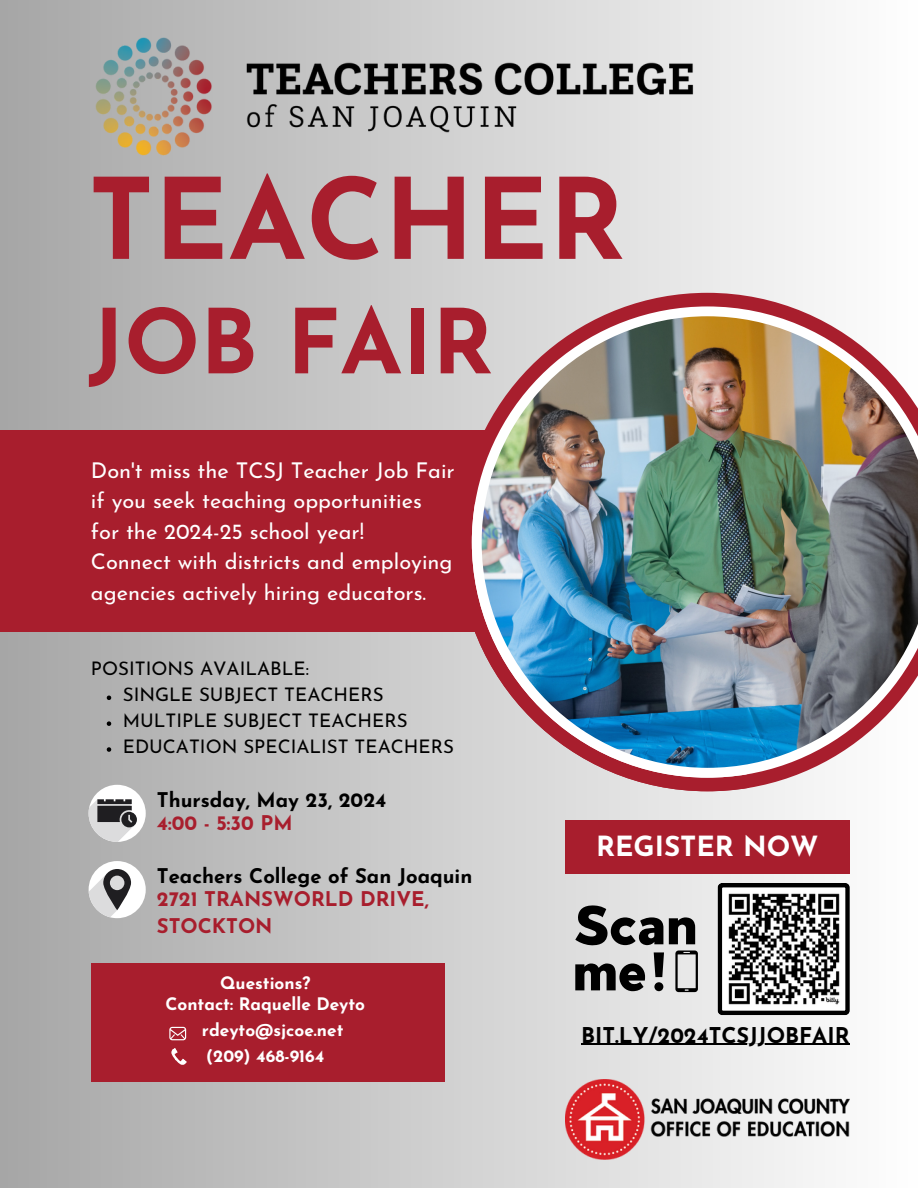
<style>
.page{position:relative;width:918px;height:1188px;background:#fff}
.page>*{position:absolute;margin:0;border:0;box-sizing:border-box;transform-origin:0 0}
.t1{font:700 111.75px "Josefin Sans";color:#a81e2d}
.t2{font:700 89.25px "Josefin Sans";color:#a81e2d}
.t3{font:700 27.75px "Josefin Sans";color:#fff}
.t4{font:21.75px/30.3px "Josefin Sans";color:#fff}
.t5{font:700 21.75px "Josefin Sans";color:#000}
.t6{font:700 20.25px "Josefin Sans";color:#000}
.t7{font:700 20.25px/27.5px "Josefin Sans";color:#a81e2d}
.t8{font:18.75px "Josefin Sans";color:#000}
.t9{font:700 17.25px "Josefin Sans";color:#fff}
</style>
<div class="page">
<div style="left:0;top:0;width:918px;height:1188px;background:linear-gradient(to right,#a6a5a5,#fefefe)"></div>
<div style="left:0;top:431px;width:823px;height:201px;background:#a81e2d"></div>
<svg style="left:458px;top:293px;width:460px;height:498px;fill:#d9d9d9"></svg>
<svg style="left:458px;top:427px;width:422px;height:364px"></svg>
<svg style="left:472px;top:306px;width:446px;height:472px"></svg>
<svg style="left:472px;top:434px;width:398px;height:344px"></svg>
<img style="left:482px;top:316px;width:436px;height:452px">
<svg style="left:89px;top:785px;width:57px;height:57px"></svg>
<svg style="left:89px;top:861px;width:57px;height:57px"></svg>
<div style="left:565px;top:820px;width:285px;height:54px;background:#a81e2d"></div>
<img style="left:89px;top:29px;width:618px;height:137px">
<svg style="left:718px;top:883px;width:132px;height:132px"></svg>
<div style="left:91px;top:963px;width:354px;height:118px;background:#a81e2d"></div>
<svg style="left:169px;top:1027px;width:17px;height:13px"></svg>
<svg style="left:171px;top:1048px;width:16px;height:17px"></svg>
<img style="left:565px;top:1079px;width:285px;height:80px">
<hr style="left:581px;top:1044px;width:269px;height:1px;background:#000">
<svg style="left:107px;top:696px;width:4px;height:4px"></svg>
<svg style="left:107px;top:721px;width:4px;height:5px"></svg>
<svg style="left:107px;top:747px;width:4px;height:5px"></svg>
<svg style="left:564px;top:891px;width:144px;height:109px;background:#a7a7a7"></svg>
<h6 class="t1" style="left:89px;top:175px;width:538px">TEACHER</h6>
<p class="t2" style="left:88px;top:306px;width:406px">JOB FAIR</p>
<p class="t4" style="left:91px;top:457px;width:365px">Don't miss the TCSJ Teacher Job Fair if you seek teaching opportunities for the 2024-25 school year!<br>Connect with districts and employing agencies actively hiring educators.</p>
<p class="t8" style="left:91px;top:661px;width:220px">POSITIONS AVAILABLE:</p>
<h4 class="t8" style="left:123px;top:687px;width:262px">SINGLE SUBJECT TEACHERS</h4>
<p class="t8" style="left:123px;top:713px;width:286px">MULTIPLE SUBJECT TEACHERS</p>
<p class="t8" style="left:123px;top:739px;width:333px">EDUCATION SPECIALIST TEACHERS</p>
<h5 class="t6" style="left:157px;top:792px;width:231px">Thursday, May 23, 2024</h5>
<p class="t7" style="left:157px;top:812px;width:137px">4:00 - 5:30 PM</p>
<p class="t6" style="left:157px;top:868px;width:317px">Teachers College of San Joaquin</p>
<h4 class="t7" style="left:157px;top:887px;width:274px">2721 TRANSWORLD DRIVE,<br>STOCKTON</h4>
<p class="t9" style="left:220px;top:976px;width:92px">Questions?</p>
<p class="t9" style="left:166px;top:998px;width:201px">Contact: Raquelle Deyto</p>
<p class="t3" style="left:596px;top:835px;width:224px">REGISTER NOW</p>
<p class="t9" style="left:202px;top:1023px;width:143px">rdeyto@sjcoe.net</p>
<h3 class="t5" style="left:581px;top:1026px;width:270px">BIT.LY/2024TCSJJOBFAIR</h3>
<h5 class="t9" style="left:206px;top:1049px;width:120px">(209) 468-9164</h5>
</div>
